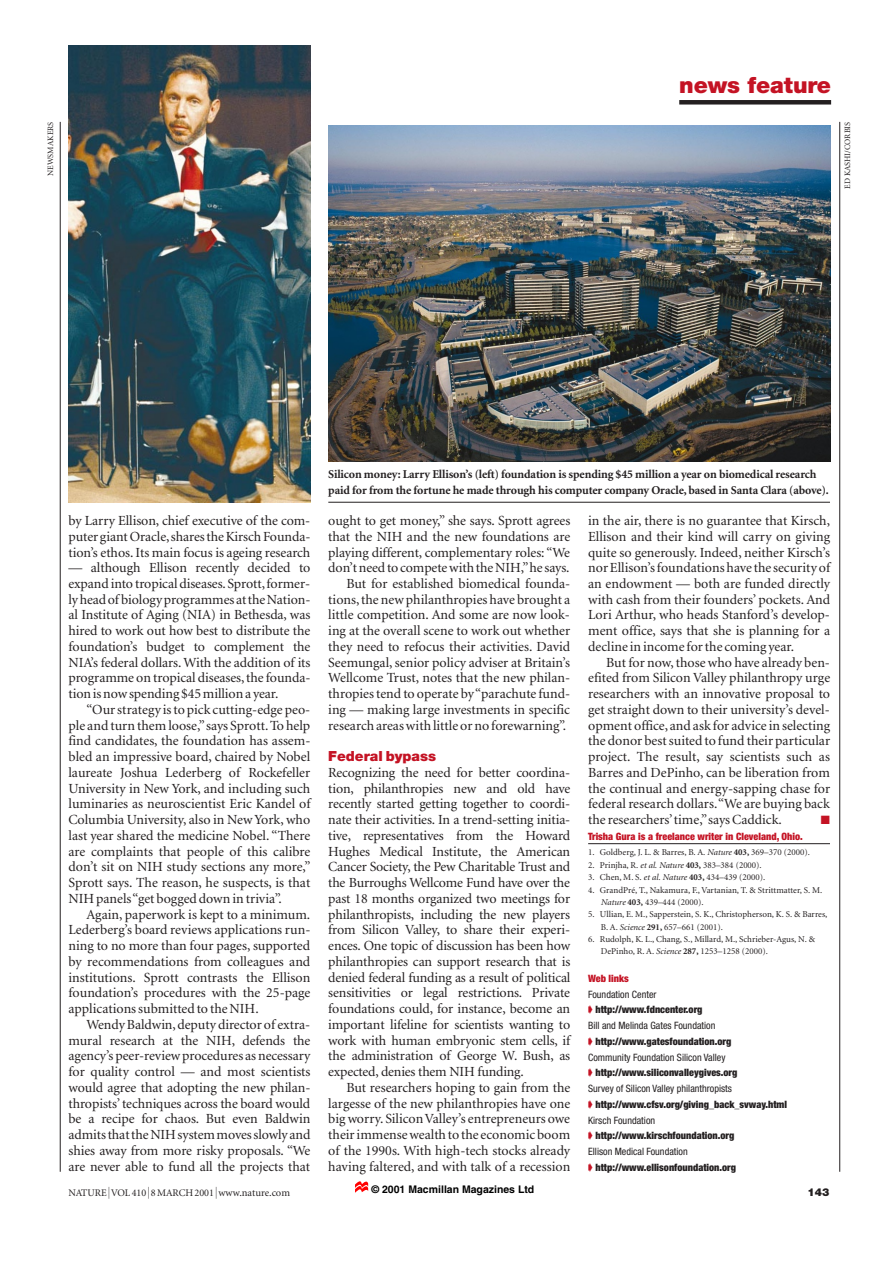
<style>
.page{position:relative;width:893px;height:1263px;background:#fff}
.page>*{position:absolute;margin:0;border:0;box-sizing:border-box;transform-origin:0 0}
.t1{font:900 22.5px "Helvetica Neue";letter-spacing:-.005em;color:#c41324}
.t2{font:13.95px/15.8px "Minion";color:#231f20;text-align:justify}
.t3{font:900 13.95px "Helvetica Neue";color:#c41324}
.t4{font:700 12px/15.8px "Minion";letter-spacing:-.01em;color:#231f20}
.t5{font:12px "Zapf Dingbats";color:#c41324}
.t6{font:900 10.8px "Helvetica Neue";color:#231f20}
.t7{font:700 10.5px "Helvetica";color:#000}
.t8{font:900 condensed 10.2px/15.8px "Helvetica Neue";color:#231f20}
.t9{font:900 condensed 10.2px "Helvetica Neue";color:#c41324}
.t10{font:10.2px "Minion";color:#231f20}
.t11{font:9px/12.3px "Minion";color:#231f20}
.t12{font:8.25px "Minion";color:#231f20}
.s1{font-style:italic}
.s2{font-weight:700}
.s3{font-weight:400}
.s4{color:#c41324}
.s5{font-family:"Unica SB";font-weight:300;font-size:12px}
.s6{font-size:10.5px}
</style>
<div class="page">
<hr style="left:60px;top:122px;width:1px;height:1050px;background:#231f20">
<hr style="left:839px;top:122px;width:1px;height:1050px;background:#231f20">
<hr style="left:588px;top:843px;width:242px;height:1px;background:#231f20">
<hr style="left:328px;top:502px;width:502px;height:1px;background:#231f20">
<img style="left:69px;top:45px;width:241px;height:457px">
<img style="left:328px;top:125px;width:502px;height:337px">
<div style="left:679px;top:100px;width:152px;height:5px;background:#231f20"></div>
<svg style="left:355px;top:1181px;width:13px;height:12px"></svg>
<p class="t12" style="left:47px;top:176px;width:55px;rotate:-90deg">NEWSMAKERS</p>
<h1 class="t1" style="left:679px;top:77px;width:153px">news feature</h1>
<p class="t12" style="left:844px;top:189px;width:68px;rotate:-90deg">ED KASHI/CORBIS</p>
<p class="t2" style="left:68px;top:514px;width:243px">by Larry Ellison, chief executive of the com&shy;puter giant Oracle,shares the Kirsch Founda&shy;tion’s ethos. Its main focus is ageing research</p>
<p class="t2" style="left:68px;top:561px;width:243px">— although Ellison recently decided to expand into tropical diseases.Sprott,former&shy;ly head of biology programmes at the Nation&shy;al Institute of Aging (NIA) in Bethesda, was hired to work out how best to distribute the foundation’s budget to complement the NIA’s federal dollars. With the addition of its programme on tropical diseases, the founda&shy;tion is now spending $45 million a year.</p>
<p class="t2" style="left:68px;top:703px;width:243px;text-indent:18px">“Our strategy is to pick cutting-edge peo&shy;ple and turn them loose,”says Sprott. To help find candidates, the foundation has assem&shy;bled an impressive board, chaired by Nobel laureate Joshua Lederberg of Rockefeller University in New York, and including such luminaries as neuroscientist Eric Kandel of Columbia University, also in New York, who last year shared the medicine Nobel. “There are complaints that people of this calibre don’t sit on NIH study sections any more,” Sprott says. The reason, he suspects, is that NIH panels “get bogged down in trivia”.</p>
<p class="t2" style="left:68px;top:908px;width:243px;text-indent:18px">Again, paperwork is kept to a minimum.<br>Lederberg’s board reviews applications run&shy;ning to no more than four pages, supported by recommendations from colleagues and institutions. Sprott contrasts the Ellison foundation’s procedures with the 25-page applications submitted to the NIH.</p>
<p class="t2" style="left:68px;top:1018px;width:243px;text-indent:18px">Wendy Baldwin, deputy director of extra&shy;mural research at the NIH, defends the agency’s peer-review procedures as necessary for quality control — and most scientists would agree that adopting the new philan&shy;thropists’ techniques across the board would be a recipe for chaos. But even Baldwin admits that the NIH system moves slowly and shies away from more risky proposals. “We are never able to fund all the projects that</p>
<p class="t4" style="left:328px;top:467px;width:502px">Silicon money: Larry Ellison’s (left) foundation is spending $45 million a year on biomedical research paid for from the fortune he made through his computer company Oracle, based in Santa Clara (above).</p>
<p class="t2" style="left:328px;top:514px;width:243px;text-align:right">ought to get money,” she says. Sprott agrees that the NIH and the new foundations are playing different, complementary roles: “We don’t need to compete with the NIH,”he says.<br>But for established biomedical founda&shy;tions, the new philanthropies have brought a little competition. And some are now look&shy;ing at the overall scene to work out whether they need to refocus their activities. David Seemungal, senior policy adviser at Britain’s Wellcome Trust, notes that the new philan&shy;thropies tend to operate by “parachute fund&shy;ing — making large investments in specific research areas with little or no forewarning”.</p>
<p class="t3" style="left:328px;top:751px;width:109px">Federal bypass</p>
<p class="t2" style="left:328px;top:766px;width:243px">Recognizing the need for better coordina&shy;tion, philanthropies new and old have recently started getting together to coordi&shy;nate their activities. In a trend-setting initia&shy;tive, representatives from the Howard Hughes Medical Institute, the American Cancer Society, the Pew Charitable Trust and the Burroughs Wellcome Fund have over the past 18 months organized two meetings for philanthropists, including the new players from Silicon Valley, to share their experi&shy;ences. One topic of discussion has been how philanthropies can support research that is denied federal funding as a result of political sensitivities or legal restrictions. Private foundations could, for instance, become an important lifeline for scientists wanting to work with human embryonic stem cells, if the administration of George W. Bush, as expected, denies them NIH funding.</p>
<p class="t2" style="left:328px;top:1081px;width:243px;text-indent:18px">But researchers hoping to gain from the largesse of the new philanthropies have one big worry. Silicon Valley’s entrepreneurs owe their immense wealth to the economic boom of the 1990s. With high-tech stocks already having faltered, and with talk of a recession</p>
<p class="t2" style="left:588px;top:514px;width:243px">in the air, there is no guarantee that Kirsch, Ellison and their kind will carry on giving quite so generously. Indeed, neither Kirsch’s nor Ellison’s foundations have the security of an endowment — both are funded directly with cash from their founders’ pockets. And Lori Arthur, who heads Stanford’s develop&shy;ment office, says that she is planning for a decline in income for the coming year.</p>
<p class="t2" style="left:588px;top:656px;width:243px;text-indent:18px">But for now, those who have already ben&shy;efited from Silicon Valley philanthropy urge researchers with an innovative proposal to get straight down to their university’s devel&shy;opment office, and ask for advice in selecting the donor best suited to fund their particular project. The result, say scientists such as Barres and DePinho, can be liberation from the continual and energy-sapping chase for federal research dollars.“We are buying back the researchers’time,”says Caddick.</p>
<p class="t5" style="left:820px;top:814px;width:11px">■</p>
<p class="t9" style="left:588px;top:833px;width:216px">Trisha Gura is a freelance writer in Cleveland, Ohio.</p>
<p class="t11" style="left:588px;top:847px;width:223px">1. Goldberg, J. L. &amp; Barres, B. A. <span class="s1">Nature</span> <span class="s2">403,</span> 369–370 (2000).</p>
<p class="t11" style="left:588px;top:859px;width:175px">2. Prinjha, R. <span class="s1">et al. Nature</span> <span class="s2">403,</span> 383–384 (2000).</p>
<p class="t11" style="left:588px;top:872px;width:178px">3. Chen, M. S. <span class="s1">et al. Nature</span> <span class="s2">403,</span> 434–439 (2000).</p>
<p class="t11" style="left:601px;top:884px;width:223px;text-indent:-13px">4. GrandPré, T., Nakamura, F., Vartanian, T. &amp; Strittmatter, S. M.<br><span class="s1">Nature</span> <span class="s2">403,</span> 439–444 (2000).</p>
<p class="t11" style="left:601px;top:909px;width:228px;text-indent:-13px">5. Ullian, E. M., Sapperstein, S. K., Christopherson, K. S. &amp; Barres,<br>B. A. <span class="s1">Science</span> <span class="s2">291,</span> 657–661 (2001).</p>
<p class="t11" style="left:601px;top:934px;width:216px;text-indent:-13px">6. Rudolph, K. L., Chang, S., Millard, M., Schrieber-Agus, N. &amp;<br>DePinho, R. A. <span class="s1">Science</span> <span class="s2">287,</span> 1253–1258 (2000).</p>
<p class="t9" style="left:588px;top:974px;width:42px">Web links</p>
<p class="t8" style="left:588px;top:987px;width:200px"><span class="s3">Foundation Center<br></span><span class="s4">➧</span> http://www.fdncenter.org<br><span class="s3">Bill and Melinda Gates Foundation<br></span><span class="s4">➧</span> http://www.gatesfoundation.org<br><span class="s3">Community Foundation Silicon Valley<br></span><span class="s4">➧</span> http://www.siliconvalleygives.org<br><span class="s3">Survey of Silicon Valley philanthropists<br></span><span class="s4">➧</span> http://www.cfsv.org/giving_back_svway.html <span class="s3">Kirsch Foundation<br></span><span class="s4">➧</span> http://www.kirschfoundation.org<br><span class="s3">Ellison Medical Foundation<br></span><span class="s4">➧</span> http://www.ellisonfoundation.org</p>
<p class="t7" style="left:371px;top:1185px;width:164px">© 2001 Macmillan Magazines Ltd</p>
<p class="t10" style="left:68px;top:1188px;width:223px">NATURE<span class="s5">|</span> VOL 410 <span class="s5">|</span> 8 MARCH 2001 <span class="s5">|</span> <span class="s6">www.nature.com</span></p>
<p class="t6" style="left:807px;top:1188px;width:23px">143</p>
</div>
